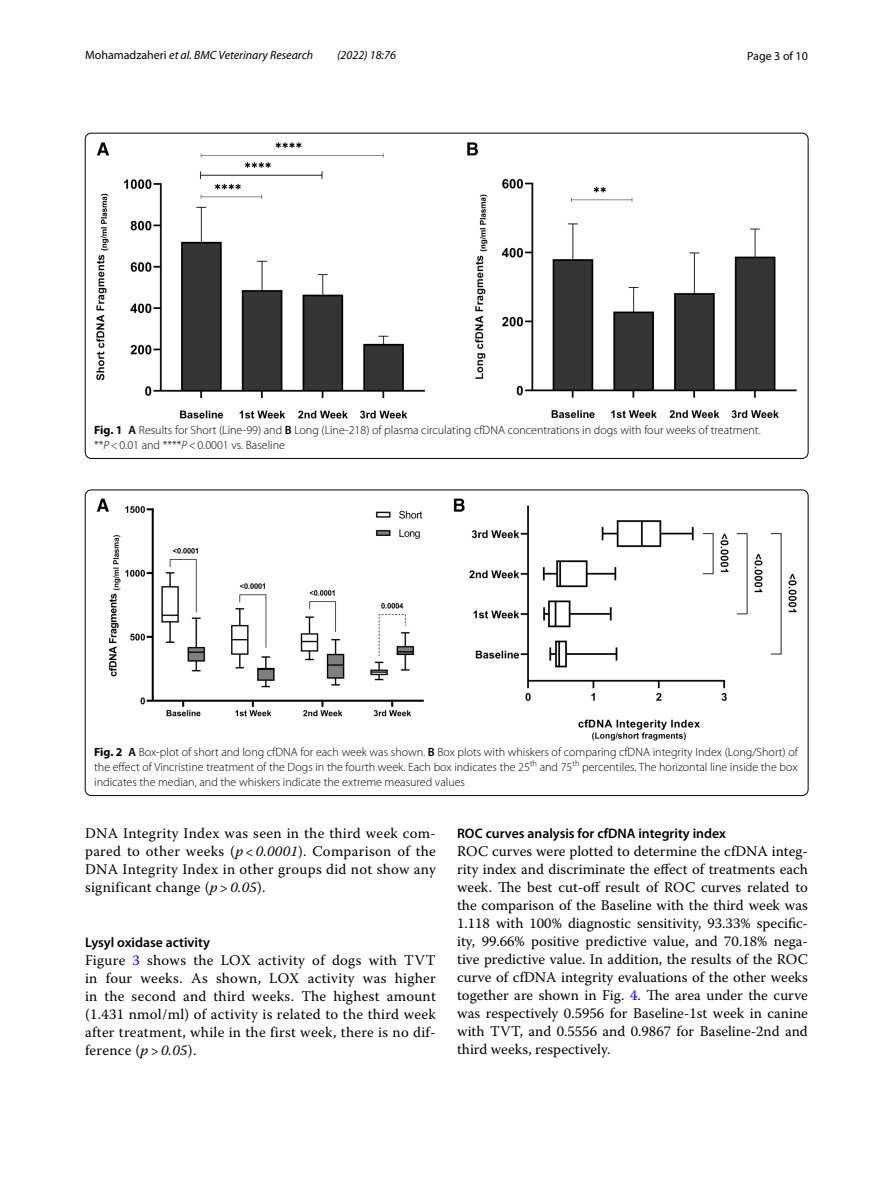
<style>
.page{position:relative;width:893px;height:1187px;background:#fff}
.page>*{position:absolute;margin:0;border:0;box-sizing:border-box;transform-origin:0 0}
.t1{font:14.7px/18px "Warnock Pro";letter-spacing:.02em;color:#000;text-align:justify}
.t2{font:600 13.8px "Myriad Pro";color:#000}
.t3{font:300 12px/15px "Myriad Pro";color:#000}
.t4{font:italic 12px "Myriad Pro";color:#000}
.t5{font:12px "Myriad Pro";color:#000}
.s1{font-style:normal}
.s2{font-weight:700}
.s3{font-weight:600}
.s4{font-style:italic}
.s5{color:#00f}
</style>
<div class="page">
<img style="left:96px;top:142px;width:701px;height:277px">
<img style="left:96px;top:499px;width:701px;height:242px">
<p class="t4" style="left:85px;top:48px;width:230px"><span class="s1">Mohamadzaheri</span> et al. BMC Veterinary Research</p>
<p class="t4" style="left:337px;top:48px;width:60px">(2022) 18:76</p>
<p class="t5" style="left:747px;top:48px;width:62px">Page 3 of 10</p>
<p class="t3" style="left:94px;top:422px;width:668px"><span class="s2">Fig. 1</span> <span class="s3">A</span> Results for Short (Line-99) and <span class="s3">B</span> Long (Line-218) of plasma circulating cfDNA concentrations in dogs with four weeks of treatment. **<span class="s4">P</span>&lt;0.01 and ****<span class="s4">P</span>&lt;0.0001 vs. Baseline</p>
<p class="t3" style="left:94px;top:744px;width:705px;text-align:justify"><span class="s2">Fig. 2</span> <span class="s3">A</span> Box-plot of short and long cfDNA for each week was shown. <span class="s3">B</span> Box plots with whiskers of comparing cfDNA integrity Index (Long/Short) of the effect of Vincristine treatment of the Dogs in the fourth week. Each box indicates the 25<sup>th</sup> and 75<sup>th</sup> percentiles. The horizontal line inside the box indicates the median, and the whiskers indicate the extreme measured values</p>
<p class="t1" style="left:85px;top:824px;width:352px">DNA Integrity Index was seen in the third week com&shy;pared to other weeks (<span class="s4">p</span> &lt; <span class="s4">0.0001</span>). Comparison of the DNA Integrity Index in other groups did not show any significant change (<span class="s4">p</span> &gt; <span class="s4">0.05</span>).</p>
<p class="t2" style="left:85px;top:933px;width:126px">Lysyl oxidase activity</p>
<p class="t1" style="left:85px;top:950px;width:352px">Figure <span class="s5">3</span> shows the LOX activity of dogs with TVT in four weeks. As shown, LOX activity was higher in the second and third weeks. The highest amount (1.431 nmol/ml) of activity is related to the third week after treatment, while in the first week, there is no dif&shy;ference (<span class="s4">p</span> &gt; <span class="s4">0.05</span>).</p>
<p class="t2" style="left:457px;top:824px;width:270px">ROC curves analysis for cfDNA integrity index</p>
<p class="t1" style="left:457px;top:841px;width:352px">ROC curves were plotted to determine the cfDNA integ&shy;rity index and discriminate the effect of treatments each week. The best cut-off result of ROC curves related to the comparison of the Baseline with the third week was 1.118 with 100% diagnostic sensitivity, 93.33% specific&shy;ity, 99.66% positive predictive value, and 70.18% nega&shy;tive predictive value. In addition, the results of the ROC curve of cfDNA integrity evaluations of the other weeks together are shown in Fig. <span class="s5">4</span>. The area under the curve was respectively 0.5956 for Baseline-1st week in canine with TVT, and 0.5556 and 0.9867 for Baseline-2nd and third weeks, respectively.</p>
</div>
